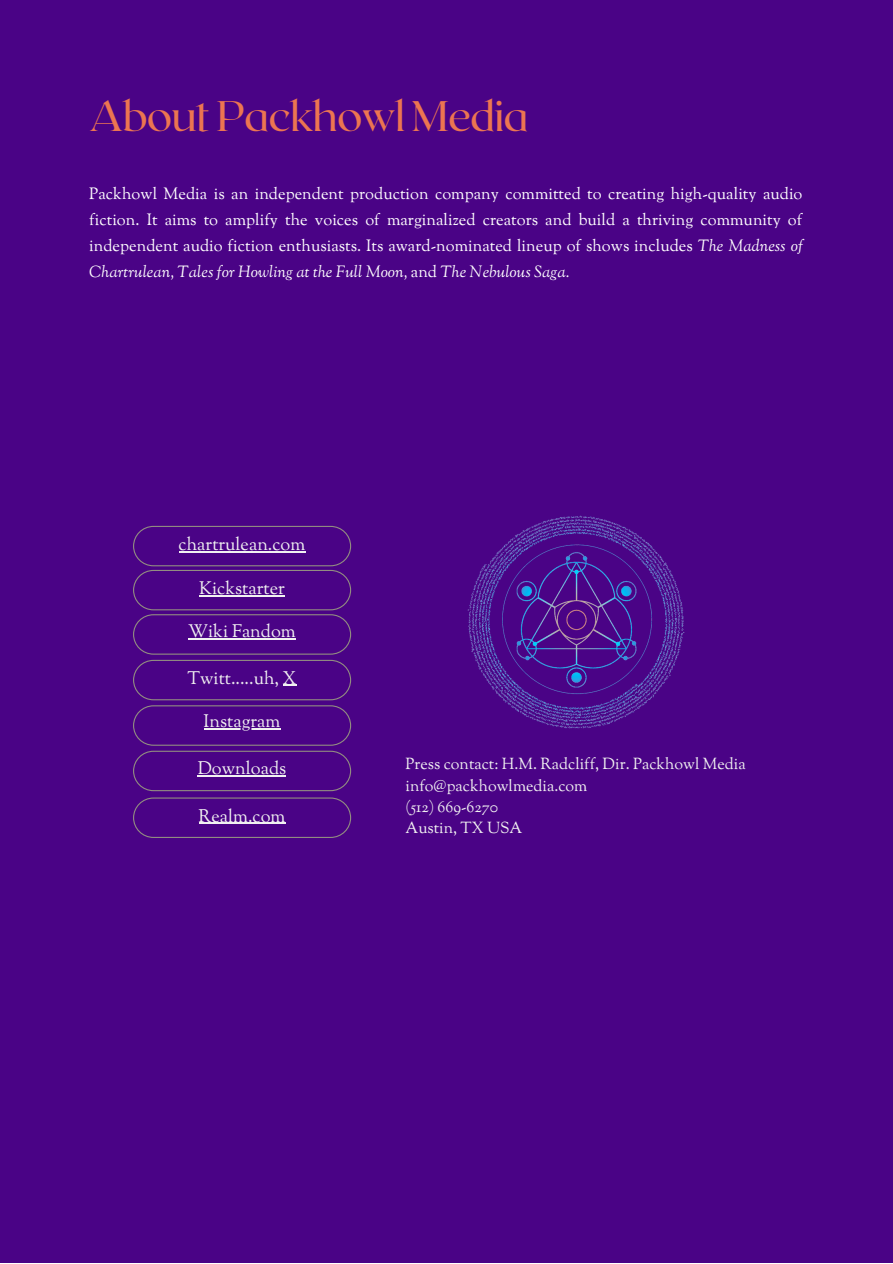
<style>
.page{position:relative;width:893px;height:1264px;background:#fff}
.page>*{position:absolute;margin:0;border:0;box-sizing:border-box;transform-origin:0 0}
.t1{font:42.6px "Roxborough CF";letter-spacing:-.02em;color:#ec7551}
.t2{font:18px "Sorts Mill Goudy";color:#f1f1f1}
.t3{font:16.2px/25.8px "Sorts Mill Goudy";color:#fff;text-align:justify}
.t4{font:15.9px "Sorts Mill Goudy";color:#f1f1f1}
.s1{font-style:italic}
</style>
<div class="page">
<div style="left:0;top:0;width:892px;height:1262px;background:#4a0386"></div>
<svg style="left:133px;top:526px;width:218px;height:128px"></svg>
<svg style="left:133px;top:797px;width:218px;height:41px"></svg>
<img style="left:467px;top:515px;width:218px;height:214px">
<hr style="left:179px;top:551px;width:126px;height:1px;background:#f1f1f1">
<hr style="left:198px;top:822px;width:87px;height:1px;background:#f1f1f1">
<hr style="left:199px;top:595px;width:86px;height:1px;background:#f1f1f1">
<hr style="left:188px;top:638px;width:108px;height:1px;background:#f1f1f1">
<svg style="left:133px;top:660px;width:218px;height:131px"></svg>
<hr style="left:203px;top:728px;width:77px;height:1px;background:#f1f1f1">
<hr style="left:198px;top:775px;width:88px;height:1px;background:#f1f1f1">
<p class="t1" style="left:89px;top:89px;width:441px">About Packhowl Media</p>
<p class="t3" style="left:89px;top:182px;width:715px">Packhowl Media is an independent production company committed to creating high-quality audio fiction. It aims to amplify the voices of marginalized creators and build a thriving community of independent audio fiction enthusiasts. Its award-nominated lineup of shows includes <span class="s1">The Madness of Chartrulean, Tales for Howling at the Full Moon,</span> and <span class="s1">The Nebulous Saga.</span></p>
<p class="t2" style="left:179px;top:533px;width:128px">chartrulean.com</p>
<p class="t2" style="left:199px;top:576px;width:87px">Kickstarter</p>
<p class="t2" style="left:188px;top:620px;width:109px">Wiki Fandom</p>
<p class="t2" style="left:187px;top:666px;width:110px">Twitt.....uh, X</p>
<p class="t2" style="left:203px;top:710px;width:78px">Instagram</p>
<p class="t2" style="left:198px;top:756px;width:90px">Downloads</p>
<p class="t4" style="left:405px;top:754px;width:341px">Press contact: H.M. Radcliff, Dir. Packhowl Media</p>
<p class="t4" style="left:405px;top:775px;width:183px">info@packhowlmedia.com</p>
<p class="t4" style="left:405px;top:796px;width:94px">(512) 669-6270</p>
<p class="t4" style="left:405px;top:818px;width:118px">Austin, TX USA</p>
<p class="t2" style="left:198px;top:804px;width:88px">Realm.com</p>
</div>
